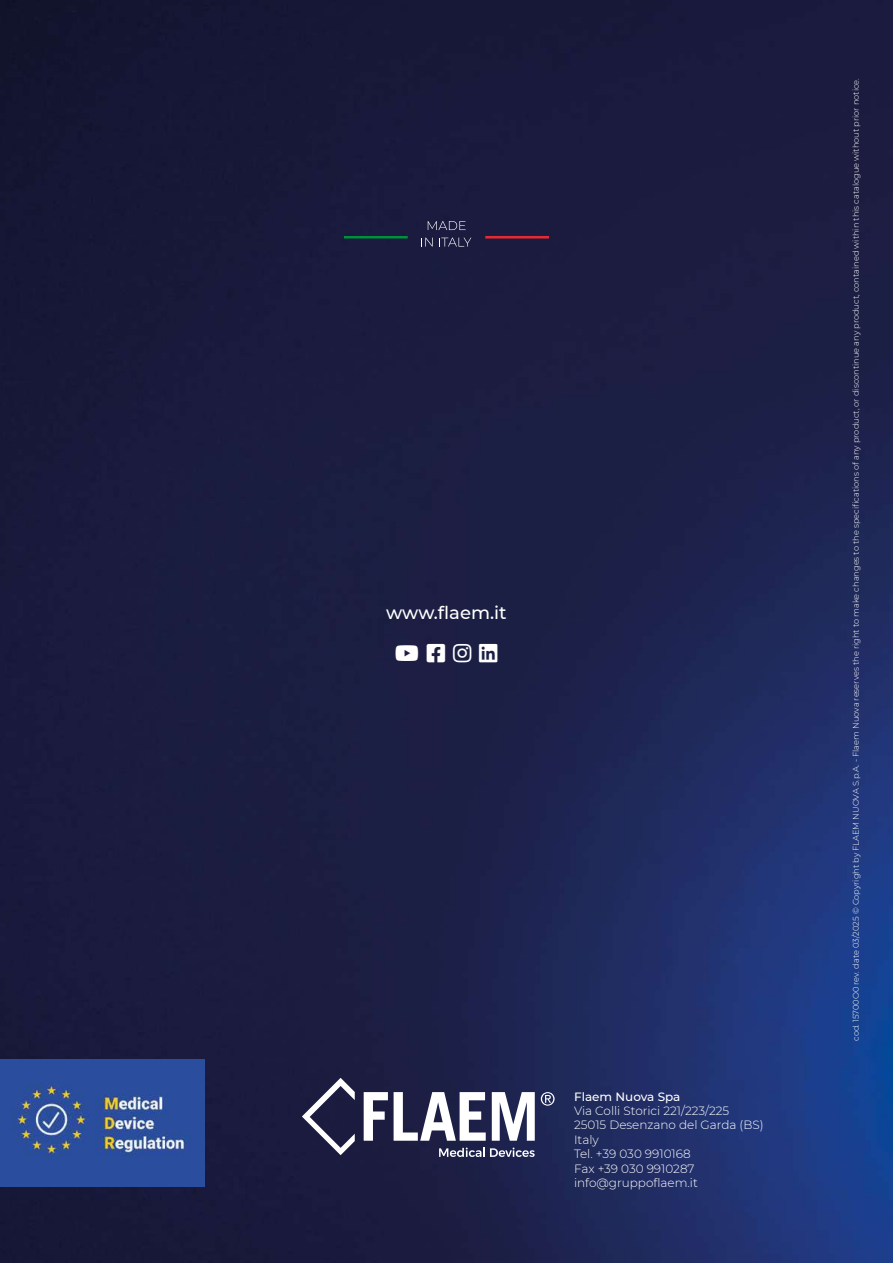
<style>
.page{position:relative;width:893px;height:1263px;background:#fff}
.page>*{position:absolute;margin:0;border:0;box-sizing:border-box;transform-origin:0 0}
.t1{font:500 18px "Montserrat";color:#fff}
.t2{font:300 12px/14.4px "Montserrat";color:#fff}
.t3{font:500 12px "Montserrat";color:#fff}
.t4{font:300 8.25px "Montserrat";color:#fff}
</style>
<div class="page">
<img style="left:0;top:0;width:893px;height:1263px">
<svg style="left:428px;top:221px;width:38px;height:9px"></svg>
<svg style="left:422px;top:238px;width:11px;height:9px"></svg>
<svg style="left:439px;top:238px;width:32px;height:9px"></svg>
<hr style="left:344px;top:236px;width:64px;height:2px;background:#008f3a">
<hr style="left:485px;top:236px;width:64px;height:2px;background:#e62a32">
<img style="left:0;top:1059px;width:204px;height:128px">
<svg style="left:364px;top:1092px;width:171px;height:49px"></svg>
<svg style="left:541px;top:1092px;width:14px;height:14px"></svg>
<svg style="left:302px;top:1078px;width:53px;height:77px;background:#454562"></svg>
<svg style="left:439px;top:1147px;width:96px;height:10px"></svg>
<svg style="left:396px;top:646px;width:22px;height:15px"></svg>
<svg style="left:427px;top:644px;width:18px;height:19px"></svg>
<svg style="left:453px;top:644px;width:18px;height:19px"></svg>
<svg style="left:479px;top:644px;width:19px;height:19px"></svg>
<h1 class="t1" style="left:386px;top:600px;width:122px">www.flaem.it</h1>
<h2 class="t3" style="left:574px;top:1088px;width:108px">Flaem Nuova Spa</h2>
<h2 class="t2" style="left:574px;top:1103px;width:191px">Via Colli Storici 221/223/225<br>25015 Desenzano del Garda (BS)<br>Italy<br>Tel. +39 030 9910168<br>Fax +39 030 9910287 info@gruppoflaem.it</h2>
<p class="t4" style="left:850px;top:1041px;width:964px;rotate:-90deg">cod. 15700O0 rev. date 03/2025 © Copyright by FLAEM NUOVA S.p.A. - Flaem Nuova reserves the right to make changes to the specifications of any product, or discontinue any product, contained within this catalogue without prior notice.</p>
</div>
